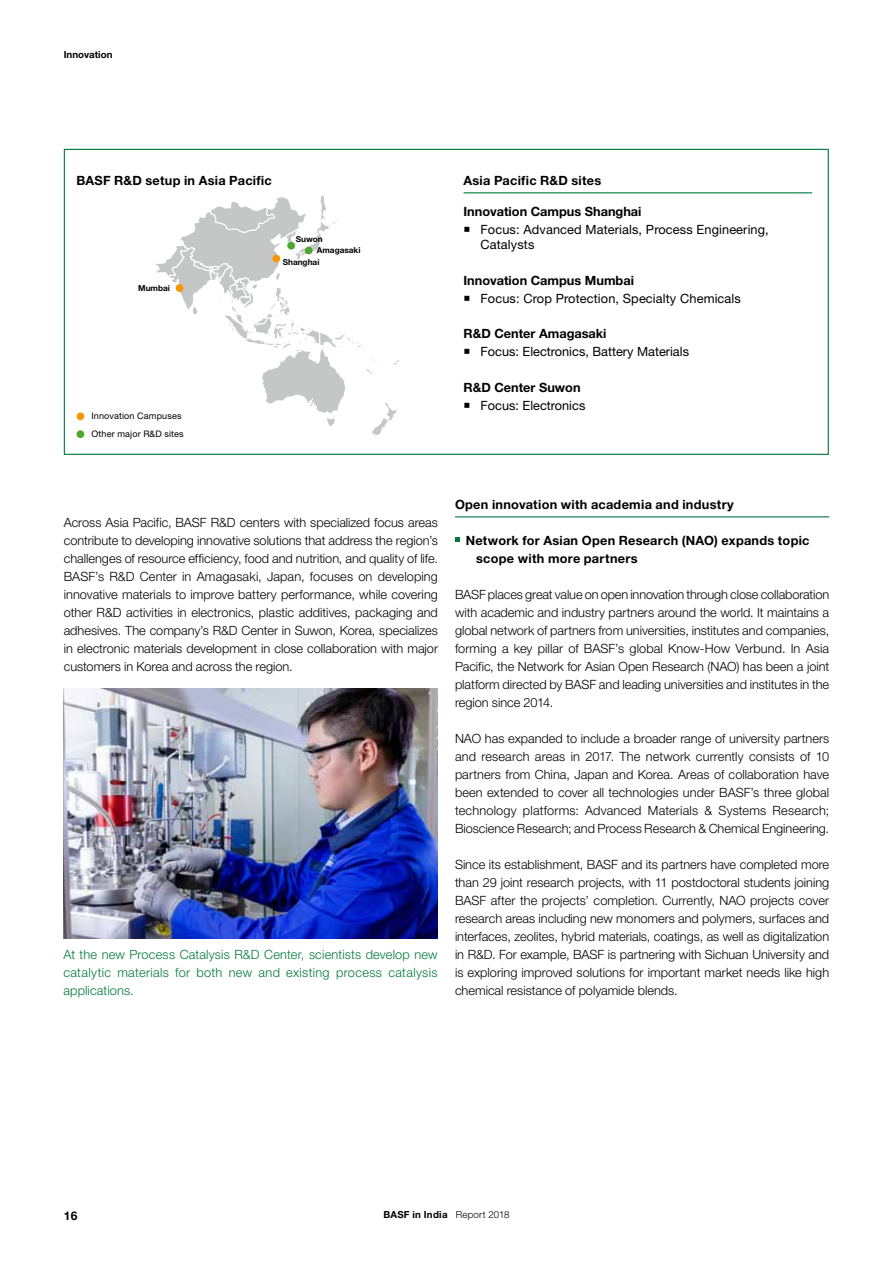
<style>
.page{position:relative;width:893px;height:1263px;background:#fff}
.page>*{position:absolute;margin:0;border:0;box-sizing:border-box;transform-origin:0 0}
.t1{font:300 12.75px/18px "Helvetica Finanz Std";color:#000;text-align:justify}
.t2{font:700 12.75px/18px "Helvetica Finanz Std";letter-spacing:.02em;color:#000}
.t3{font:12.75px/15px "Helvetica Finanz Std";letter-spacing:.01em;color:#000}
.t4{font:300 12.75px/18px "Helvetica Finanz Std";letter-spacing:.025em;color:#00783d;text-align:justify}
.t5{font:700 12.75px "Helvetica Finanz Std";color:#000}
.t6{font:700 12px "Helvetica Finanz Std";color:#000}
.t7{font:700 9.75px "Helvetica Finanz Std";letter-spacing:.03em;color:#000}
.t8{font:700 9.75px "Helvetica Finanz Std";color:#000}
.t9{font:9px/18.3px "Helvetica Finanz Std";letter-spacing:.02em;color:#000}
.t10{font:700 8.25px "Helvetica Finanz Std";color:#000}
.s1{font-weight:300}
</style>
<div class="page">
<svg style="left:156px;top:195px;width:243px;height:242px"></svg>
<hr style="left:463px;top:192px;width:349px;height:1px;background:#00783d">
<div style="left:77px;top:412px;width:7px;height:8px;background:#f49700;border-radius:50%"></div>
<div style="left:77px;top:430px;width:7px;height:8px;background:#4ea82f;border-radius:50%"></div>
<hr style="left:455px;top:516px;width:374px;height:1px;background:#00783d">
<svg style="left:455px;top:538px;width:4px;height:4px"></svg>
<img style="left:63px;top:689px;width:375px;height:250px">
<div style="left:176px;top:284px;width:7px;height:8px;background:#f49700;border-radius:50%"></div>
<div style="left:272px;top:255px;width:8px;height:8px;background:#f49700;border-radius:50%"></div>
<div style="left:287px;top:242px;width:8px;height:7px;background:#4ea82f;border-radius:50%"></div>
<div style="left:305px;top:247px;width:8px;height:7px;background:#4ea82f;border-radius:50%"></div>
<p class="t8" style="left:64px;top:49px;width:50px">Innovation</p>
<p class="t2" style="left:77px;top:171px;width:197px">BASF R&amp;D setup in Asia Pacific</p>
<p class="t10" style="left:138px;top:283px;width:33px">Mumbai</p>
<p class="t10" style="left:296px;top:234px;width:28px">Suwon</p>
<p class="t10" style="left:317px;top:245px;width:45px">Amagasaki</p>
<p class="t10" style="left:283px;top:257px;width:38px">Shanghai</p>
<p class="t9" style="left:91px;top:406px;width:94px">Innovation Campuses<br>Other major R&amp;D sites</p>
<p class="t2" style="left:463px;top:171px;width:139px">Asia Pacific R&amp;D sites</p>
<p class="t5" style="left:463px;top:204px;width:180px">Innovation Campus Shanghai</p>
<p class="t3" style="left:480px;top:222px;width:290px;text-indent:-17px">○ Focus: Advanced Materials, Process Engineering,<br>Catalysts</p>
<p class="t5" style="left:463px;top:273px;width:172px">Innovation Campus Mumbai</p>
<p class="t3" style="left:463px;top:290px;width:279px">○ Focus: Crop Protection, Specialty Chemicals</p>
<p class="t5" style="left:463px;top:326px;width:145px">R&amp;D Center Amagasaki</p>
<p class="t3" style="left:463px;top:344px;width:227px">○ Focus: Electronics, Battery Materials</p>
<p class="t5" style="left:463px;top:380px;width:119px">R&amp;D Center Suwon</p>
<p class="t3" style="left:463px;top:397px;width:123px">○ Focus: Electronics</p>
<p class="t1" style="left:64px;top:513px;width:376px">Across Asia Pacific, BASF R&amp;D centers with specialized focus areas contribute to developing innovative solutions that address the region’s challenges of resource efficiency, food and nutrition, and quality of life.<br>BASF’s R&amp;D Center in Amagasaki, Japan, focuses on developing innovative materials to improve battery performance, while covering other R&amp;D activities in electronics, plastic additives, packaging and adhesives. The company’s R&amp;D Center in Suwon, Korea, specializes in electronic materials development in close collaboration with major customers in Korea and across the region.</p>
<p class="t4" style="left:63px;top:945px;width:376px">At the new Process Catalysis R&amp;D Center, scientists develop new catalytic materials for both new and existing process catalysis applications.</p>
<p class="t2" style="left:455px;top:495px;width:280px">Open innovation with academia and industry</p>
<p class="t2" style="left:476px;top:531px;width:335px;text-indent:-11px">Network for Asian Open Research (NAO) expands topic scope with more partners</p>
<p class="t1" style="left:455px;top:585px;width:376px">BASF places great value on open innovation through close collaboration with academic and industry partners around the world. It maintains a global network of partners from universities, institutes and companies, forming a key pillar of BASF’s global Know-How Verbund. In Asia Pacific, the Network for Asian Open Research (NAO) has been a joint platform directed by BASF and leading universities and institutes in the region since 2014.</p>
<p class="t1" style="left:455px;top:729px;width:376px">NAO has expanded to include a broader range of university partners and research areas in 2017. The network currently consists of 10 partners from China, Japan and Korea. Areas of collaboration have been extended to cover all technologies under BASF’s three global technology platforms: Advanced Materials &amp; Systems Research; Bioscience Research; and Process Research &amp; Chemical Engineering.</p>
<p class="t1" style="left:455px;top:855px;width:376px">Since its establishment, BASF and its partners have completed more than 29 joint research projects, with 11 postdoctoral students joining BASF after the projects’ completion. Currently, NAO projects cover research areas including new monomers and polymers, surfaces and interfaces, zeolites, hybrid materials, coatings, as well as digitalization in R&amp;D. For example, BASF is partnering with Sichuan University and is exploring improved solutions for important market needs like high chemical resistance of polyamide blends.</p>
<p class="t6" style="left:64px;top:1208px;width:15px">16</p>
<p class="t7" style="left:383px;top:1208px;width:128px">BASF in India <span class="s1">Report 2018</span></p>
</div>
